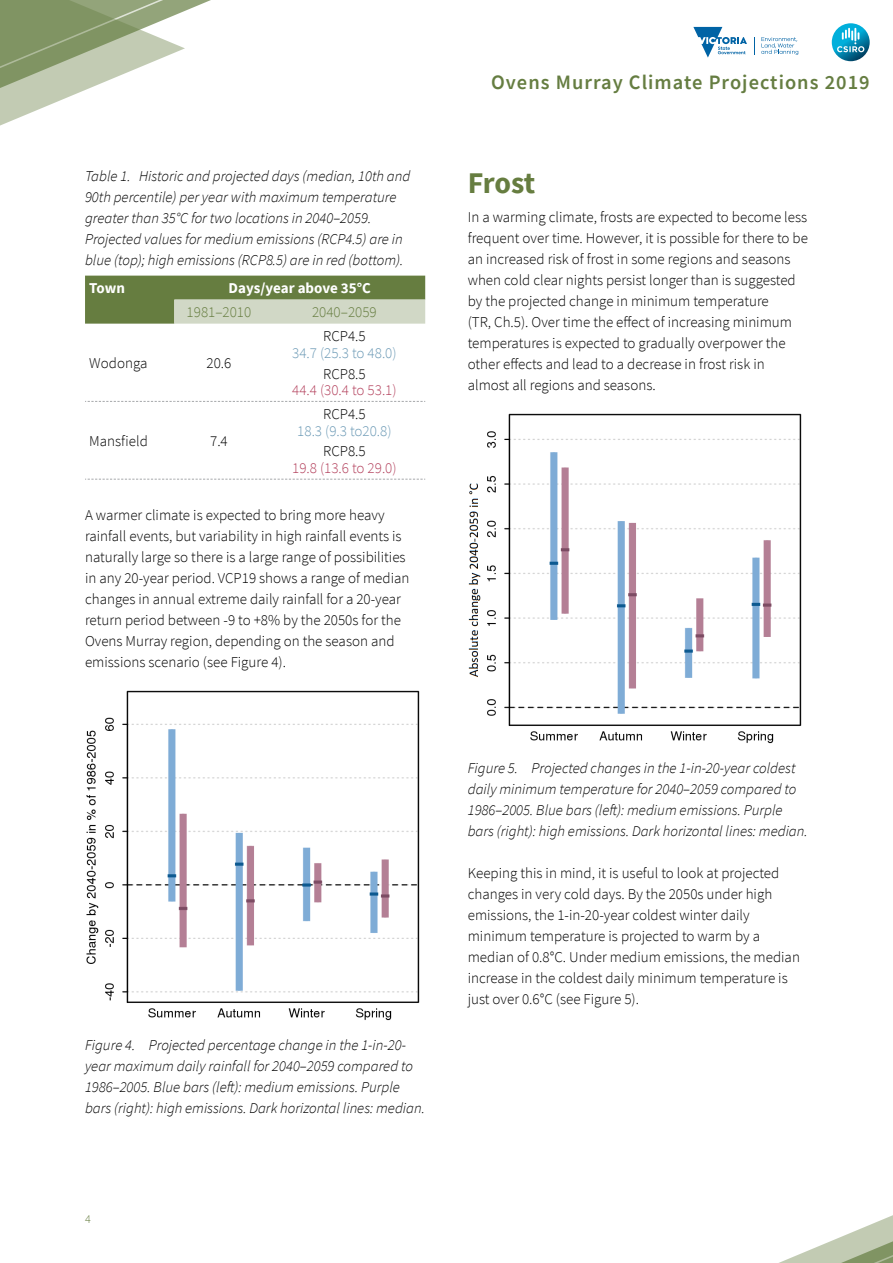
<style>
.page{position:relative;width:893px;height:1263px;background:#fff}
.page>*{position:absolute;margin:0;border:0;box-sizing:border-box;transform-origin:0 0}
.t1{font:700 30px "Source Sans Pro";letter-spacing:-.015em;color:#667d40}
.t2{font:600 20.4px "Source Sans Pro";letter-spacing:.05em;color:#657d41}
.t3{font:300 15px/21px "Source Sans Pro";color:#000}
.t4{font:italic 300 15px/21px "Source Sans Pro";color:#000}
.t5{font:300 15px "Source Sans Pro";color:#b3405c}
.t6{font:300 15px "Source Sans Pro";color:#6b99b5}
.t7{font:700 15px "Source Sans Pro";color:#fff}
.t8{font:300 15px "Source Sans Pro";color:#667d40}
.t9{font:300 12px "Source Sans Pro";color:#667d40}
</style>
<div class="page">
<svg style="left:0;top:0;width:211px;height:126px"></svg>
<svg style="left:779px;top:1215px;width:114px;height:48px"></svg>
<svg style="left:693px;top:27px;width:54px;height:31px"></svg>
<svg style="left:754px;top:37px;width:1px;height:17px"></svg>
<svg style="left:761px;top:37px;width:37px;height:18px"></svg>
<svg style="left:832px;top:23px;width:38px;height:38px"></svg>
<svg style="left:837px;top:28px;width:27px;height:24px"></svg>
<svg style="left:85px;top:276px;width:340px;height:48px;background:#8e9f73"></svg>
<svg style="left:85px;top:401px;width:340px;height:1px"></svg>
<svg style="left:85px;top:479px;width:340px;height:1px"></svg>
<img style="left:86px;top:690px;width:334px;height:331px">
<img style="left:468px;top:413px;width:334px;height:331px">
<p class="t4" style="left:85px;top:166px;width:327px">Table 1. Historic and projected days (median, 10th and 90th percentile) per year with maximum temperature greater than 35°C for two locations in 2040–2059.<br>Projected values for medium emissions (RCP4.5) are in blue (top); high emissions (RCP8.5) are in red (bottom).</p>
<p class="t7" style="left:89px;top:278px;width:37px">Town</p>
<p class="t7" style="left:229px;top:278px;width:144px">Days/year above 35°C</p>
<p class="t8" style="left:187px;top:303px;width:66px">1981–2010</p>
<p class="t8" style="left:312px;top:303px;width:66px">2040–2059</p>
<p class="t3" style="left:89px;top:353px;width:60px">Wodonga</p>
<p class="t3" style="left:207px;top:353px;width:26px">20.6</p>
<p class="t3" style="left:323px;top:326px;width:44px">RCP4.5</p>
<p class="t6" style="left:292px;top:344px;width:106px">34.7 (25.3 to 48.0)</p>
<p class="t3" style="left:323px;top:363px;width:44px">RCP8.5</p>
<p class="t5" style="left:292px;top:381px;width:106px">44.4 (30.4 to 53.1)</p>
<p class="t3" style="left:323px;top:403px;width:44px">RCP4.5</p>
<p class="t6" style="left:297px;top:421px;width:96px">18.3 (9.3 to20.8)</p>
<p class="t3" style="left:323px;top:441px;width:44px">RCP8.5</p>
<p class="t5" style="left:292px;top:459px;width:106px">19.8 (13.6 to 29.0)</p>
<p class="t3" style="left:85px;top:505px;width:326px">A warmer climate is expected to bring more heavy rainfall events, but variability in high rainfall events is naturally large so there is a large range of possibilities in any 20-year period. VCP19 shows a range of median changes in annual extreme daily rainfall for a 20-year return period between -9 to +8% by the 2050s for the Ovens Murray region, depending on the season and emissions scenario (see Figure 4).</p>
<p class="t3" style="left:89px;top:430px;width:60px">Mansfield</p>
<p class="t3" style="left:210px;top:430px;width:19px">7.4</p>
<p class="t4" style="left:85px;top:1034px;width:341px">Figure 4. Projected percentage change in the 1-in-20- year maximum daily rainfall for 2040–2059 compared to 1986–2005. Blue bars (left): medium emissions. Purple bars (right): high emissions. Dark horizontal lines: median.</p>
<p class="t9" style="left:85px;top:1212px;width:7px">4</p>
<h2 class="t2" style="left:491px;top:69px;width:380px">Ovens Murray Climate Projections 2019</h2>
<h1 class="t1" style="left:468px;top:162px;width:69px">Frost</h1>
<p class="t3" style="left:468px;top:207px;width:342px">In a warming climate, frosts are expected to become less frequent over time. However, it is possible for there to be an increased risk of frost in some regions and seasons when cold clear nights persist longer than is suggested by the projected change in minimum temperature<br>(TR, Ch.5). Over time the effect of increasing minimum temperatures is expected to gradually overpower the other effects and lead to a decrease in frost risk in almost all regions and seasons.</p>
<p class="t4" style="left:468px;top:757px;width:341px">Figure 5. Projected changes in the 1-in-20-year coldest daily minimum temperature for 2040–2059 compared to 1986–2005. Blue bars (left): medium emissions. Purple bars (right): high emissions. Dark horizontal lines: median.</p>
<p class="t3" style="left:468px;top:862px;width:334px">Keeping this in mind, it is useful to look at projected changes in very cold days. By the 2050s under high emissions, the 1-in-20-year coldest winter daily minimum temperature is projected to warm by a median of 0.8°C. Under medium emissions, the median increase in the coldest daily minimum temperature is just over 0.6°C (see Figure 5).</p>
</div>
